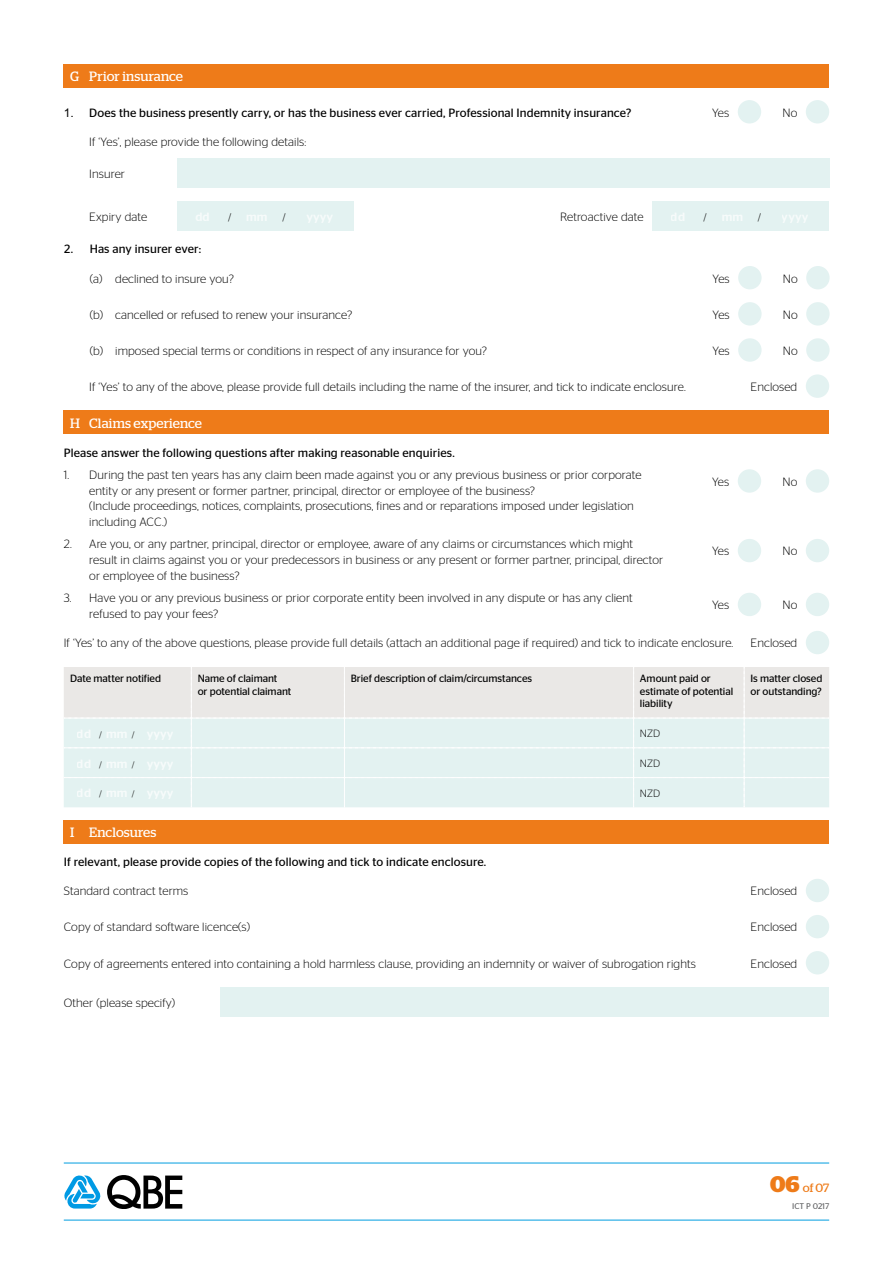
<style>
.page{position:relative;width:893px;height:1263px;background:#fff}
.page>*{position:absolute;margin:0;border:0;box-sizing:border-box;transform-origin:0 0}
.t1{font:13.5px "Stag";letter-spacing:.01em;color:#fff}
.t2{font:300 12px/15.8px "Stag Sans";letter-spacing:.01em;color:#000}
.t3{font:12px "Stag Sans";letter-spacing:.01em;color:#000}
.t4{font:12px "Stag";color:#ee7b19}
.t5{font:10.5px/12.8px "Stag Sans";letter-spacing:-.005em;color:#000}
.t6{font:300 10.5px "Stag Sans";letter-spacing:.01em;color:#000}
.t7{font:8.25px "Stag Sans";color:#646567}
.s1{font-family:"Arial"}
.s2{font-weight:500;font-size:12px;color:#fff}
.s3{font-weight:700;font-size:22.5px}
</style>
<div class="page">
<hr style="left:64px;top:1220px;width:765px;height:1px;background:#009ee0">
<hr style="left:64px;top:1163px;width:765px;height:1px;background:#009ee0">
<svg style="left:107px;top:1175px;width:75px;height:33px"></svg>
<svg style="left:64px;top:1175px;width:37px;height:33px"></svg>
<div style="left:806px;top:631px;width:23px;height:23px;background:#e3f2f1;border-radius:50%"></div>
<div style="left:738px;top:100px;width:23px;height:23px;background:#e3f2f1;border-radius:50%"></div>
<div style="left:806px;top:100px;width:23px;height:23px;background:#e3f2f1;border-radius:50%"></div>
<svg style="left:64px;top:667px;width:765px;height:140px"></svg>
<div style="left:177px;top:159px;width:652px;height:29px;background:#e3f2f1"></div>
<div style="left:64px;top:64px;width:765px;height:23px;background:#ee7b19"></div>
<div style="left:806px;top:374px;width:23px;height:24px;background:#e3f2f1;border-radius:50%"></div>
<div style="left:738px;top:338px;width:24px;height:24px;background:#e3f2f1;border-radius:50%"></div>
<div style="left:806px;top:338px;width:24px;height:24px;background:#e3f2f1;border-radius:50%"></div>
<div style="left:738px;top:469px;width:23px;height:24px;background:#e3f2f1;border-radius:50%"></div>
<div style="left:806px;top:469px;width:23px;height:24px;background:#e3f2f1;border-radius:50%"></div>
<div style="left:738px;top:302px;width:24px;height:24px;background:#e3f2f1;border-radius:50%"></div>
<div style="left:806px;top:302px;width:24px;height:24px;background:#e3f2f1;border-radius:50%"></div>
<div style="left:738px;top:266px;width:24px;height:23px;background:#e3f2f1;border-radius:50%"></div>
<div style="left:806px;top:266px;width:24px;height:23px;background:#e3f2f1;border-radius:50%"></div>
<div style="left:738px;top:593px;width:23px;height:23px;background:#e3f2f1;border-radius:50%"></div>
<div style="left:806px;top:593px;width:23px;height:23px;background:#e3f2f1;border-radius:50%"></div>
<div style="left:64px;top:411px;width:765px;height:23px;background:#ee7b19"></div>
<div style="left:64px;top:820px;width:765px;height:24px;background:#ee7b19"></div>
<div style="left:220px;top:987px;width:609px;height:30px;background:#e3f2f1"></div>
<div style="left:177px;top:201px;width:177px;height:30px;background:#e3f2f1"></div>
<div style="left:806px;top:951px;width:23px;height:23px;background:#e3f2f1;border-radius:50%"></div>
<div style="left:652px;top:201px;width:177px;height:30px;background:#e3f2f1"></div>
<div style="left:806px;top:915px;width:23px;height:23px;background:#e3f2f1;border-radius:50%"></div>
<div style="left:738px;top:539px;width:23px;height:23px;background:#e3f2f1;border-radius:50%"></div>
<div style="left:806px;top:539px;width:23px;height:23px;background:#e3f2f1;border-radius:50%"></div>
<div style="left:806px;top:879px;width:23px;height:23px;background:#e3f2f1;border-radius:50%"></div>
<p class="t1" style="left:70px;top:68px;width:114px">G Prior insurance</p>
<p class="t3" style="left:64px;top:106px;width:569px"><span class="s1">1.</span> Does the business presently carry, or has the business ever carried, Professional Indemnity insurance?</p>
<p class="t2" style="left:89px;top:134px;width:218px">If ‘Yes’, please provide the following details:</p>
<p class="t2" style="left:89px;top:166px;width:37px">Insurer</p>
<p class="t2" style="left:89px;top:209px;width:59px">Expiry date</p>
<p class="t2" style="left:560px;top:209px;width:85px">Retroactive date</p>
<p class="t6" style="left:228px;top:211px;width:59px">/<span class="s2">mm</span>/</p>
<p class="t3" style="left:64px;top:242px;width:138px">2. Has any insurer ever:</p>
<p class="t2" style="left:712px;top:104px;width:19px">Yes</p>
<p class="t2" style="left:782px;top:104px;width:16px">No</p>
<p class="t6" style="left:703px;top:211px;width:59px">/<span class="s2">mm</span>/</p>
<p class="t2" style="left:90px;top:270px;width:146px">(a) declined to insure you?</p>
<p class="t2" style="left:712px;top:270px;width:19px">Yes</p>
<p class="t2" style="left:783px;top:270px;width:16px">No</p>
<p class="t2" style="left:90px;top:306px;width:264px">(b) cancelled or refused to renew your insurance?</p>
<p class="t2" style="left:712px;top:306px;width:19px">Yes</p>
<p class="t2" style="left:783px;top:306px;width:16px">No</p>
<p class="t2" style="left:90px;top:343px;width:399px">(b) imposed special terms or conditions in respect of any insurance for you?</p>
<p class="t2" style="left:712px;top:343px;width:19px">Yes</p>
<p class="t2" style="left:783px;top:343px;width:16px">No</p>
<p class="t2" style="left:89px;top:379px;width:598px">If ‘Yes’ to any of the above, please provide full details including the name of the insurer, and tick to indicate enclosure.</p>
<p class="t2" style="left:751px;top:379px;width:48px">Enclosed</p>
<p class="t1" style="left:70px;top:415px;width:133px">H Claims experience</p>
<p class="t3" style="left:64px;top:446px;width:392px">Please answer the following questions after making reasonable enquiries.</p>
<p class="t2" style="left:89px;top:467px;width:554px;text-indent:-26px">1. During the past ten years has any claim been made against you or any previous business or prior corporate entity or any present or former partner, principal, director or employee of the business?<br>(Include proceedings, notices, complaints, prosecutions, fines and or reparations imposed under legislation including ACC.)</p>
<p class="t2" style="left:712px;top:473px;width:19px">Yes</p>
<p class="t2" style="left:782px;top:473px;width:16px">No</p>
<p class="t2" style="left:89px;top:536px;width:575px;text-indent:-26px">2. Are you, or any partner, principal, director or employee, aware of any claims or circumstances which might result in claims against you or your predecessors in business or any present or former partner, principal, director or employee of the business?</p>
<p class="t2" style="left:712px;top:543px;width:19px">Yes</p>
<p class="t2" style="left:782px;top:543px;width:16px">No</p>
<p class="t2" style="left:89px;top:590px;width:545px;text-indent:-26px">3. Have you or any previous business or prior corporate entity been involved in any dispute or has any client refused to pay your fees?</p>
<p class="t2" style="left:712px;top:597px;width:19px">Yes</p>
<p class="t2" style="left:782px;top:597px;width:16px">No</p>
<p class="t2" style="left:64px;top:635px;width:671px">If ‘Yes’ to any of the above questions, please provide full details (attach an additional page if required) and tick to indicate enclosure.</p>
<p class="t2" style="left:751px;top:635px;width:48px">Enclosed</p>
<p class="t5" style="left:70px;top:672px;width:92px">Date matter notified</p>
<p class="t5" style="left:198px;top:672px;width:95px">Name of claimant<br>or potential claimant</p>
<p class="t5" style="left:351px;top:672px;width:183px">Brief description of claim/circumstances</p>
<p class="t5" style="left:640px;top:672px;width:95px">Amount paid or estimate of potential liability</p>
<p class="t5" style="left:750px;top:672px;width:73px">Is matter closed or outstanding?</p>
<p class="t6" style="left:640px;top:728px;width:22px">NZD</p>
<p class="t6" style="left:640px;top:757px;width:22px">NZD</p>
<p class="t6" style="left:640px;top:787px;width:22px">NZD</p>
<p class="t1" style="left:70px;top:825px;width:88px">I Enclosures</p>
<p class="t3" style="left:64px;top:855px;width:424px">If relevant, please provide copies of the following and tick to indicate enclosure.</p>
<p class="t2" style="left:64px;top:883px;width:126px">Standard contract terms</p>
<p class="t2" style="left:751px;top:883px;width:48px">Enclosed</p>
<p class="t2" style="left:64px;top:919px;width:188px">Copy of standard software licence(s)</p>
<p class="t2" style="left:64px;top:955px;width:634px">Copy of agreements entered into containing a hold harmless clause, providing an indemnity or waiver of subrogation rights</p>
<p class="t2" style="left:64px;top:995px;width:113px">Other (please specify)</p>
<p class="t2" style="left:751px;top:919px;width:48px">Enclosed</p>
<p class="t2" style="left:751px;top:955px;width:48px">Enclosed</p>
<p class="t4" style="left:770px;top:1181px;width:61px"><span class="s3">06</span> of 07</p>
<p class="t7" style="left:792px;top:1201px;width:39px">ICT P 0217</p>
</div>
